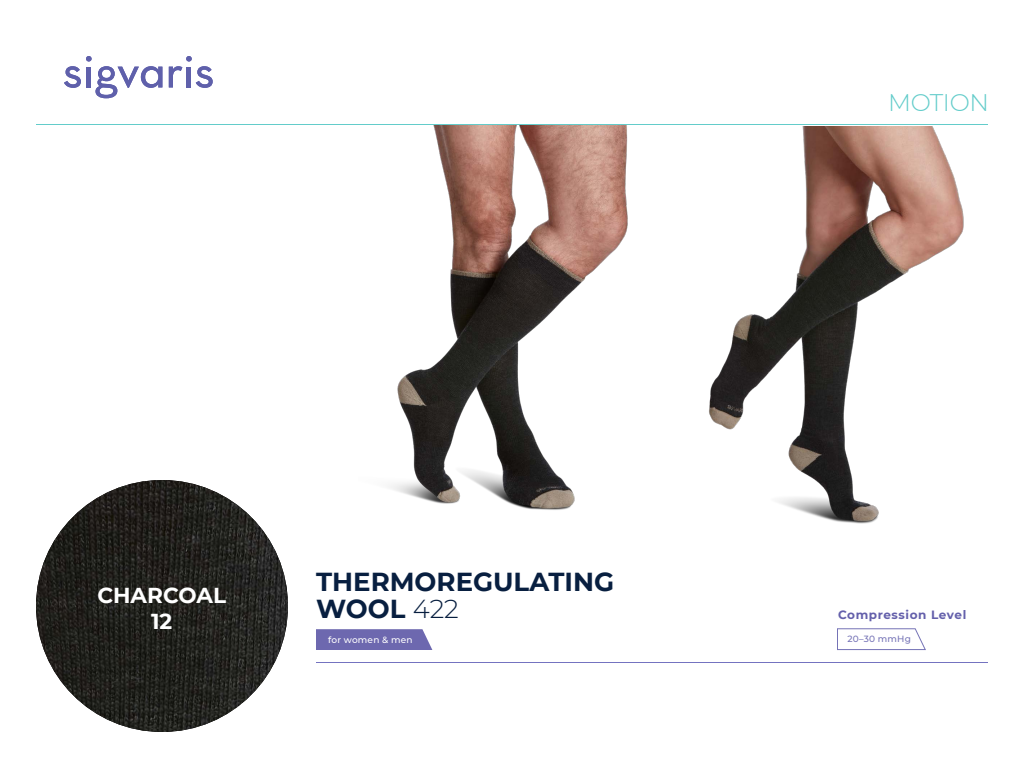
<style>
.page{position:relative;width:1024px;height:768px;background:#fff}
.page>*{position:absolute;margin:0;border:0;box-sizing:border-box;transform-origin:0 0}
.t1{font:700 26px/27px "Montserrat";color:#081f40}
.t2{font:300 24px "Montserrat";letter-spacing:-.015em;color:#63ccca}
.t3{font:700 21.6px/25.9px "Montserrat";color:#fff;text-align:center}
.t4{font:700 12px "Montserrat";letter-spacing:.05em;color:#6460ab}
.t5{font:500 9px "Montserrat";letter-spacing:.02em;color:#fff}
.t6{font:500 9px "Montserrat";letter-spacing:.02em;color:#7573b6}
.s1{font-weight:300}
</style>
<div class="page">
<img style="left:390px;top:125px;width:238px;height:385px">
<img style="left:709px;top:126px;width:255px;height:398px">
<hr style="left:316px;top:662px;width:672px;height:1px;background:#7473c0">
<svg style="left:837px;top:628px;width:89px;height:23px"></svg>
<svg style="left:169px;top:56px;width:44px;height:32px"></svg>
<svg style="left:64px;top:56px;width:98px;height:42px"></svg>
<hr style="left:36px;top:124px;width:952px;height:1px;background:#63ccca">
<svg style="left:316px;top:629px;width:116px;height:21px;background:#746fb2"></svg>
<img style="left:36px;top:480px;width:252px;height:252px;border-radius:126px">
<p class="t3" style="left:97px;top:581px;width:130px">CHARCOAL<br>12</p>
<p class="t1" style="left:316px;top:567px;width:299px">THERMOREGULATING<br>WOOL <span class="s1">422</span></p>
<p class="t5" style="left:328px;top:633px;width:86px">for women &amp; men</p>
<p class="t2" style="left:888px;top:87px;width:102px">MOTION</p>
<p class="t4" style="left:838px;top:606px;width:130px">Compression Level</p>
<p class="t6" style="left:848px;top:633px;width:65px">20–30 mmHg</p>
</div>
